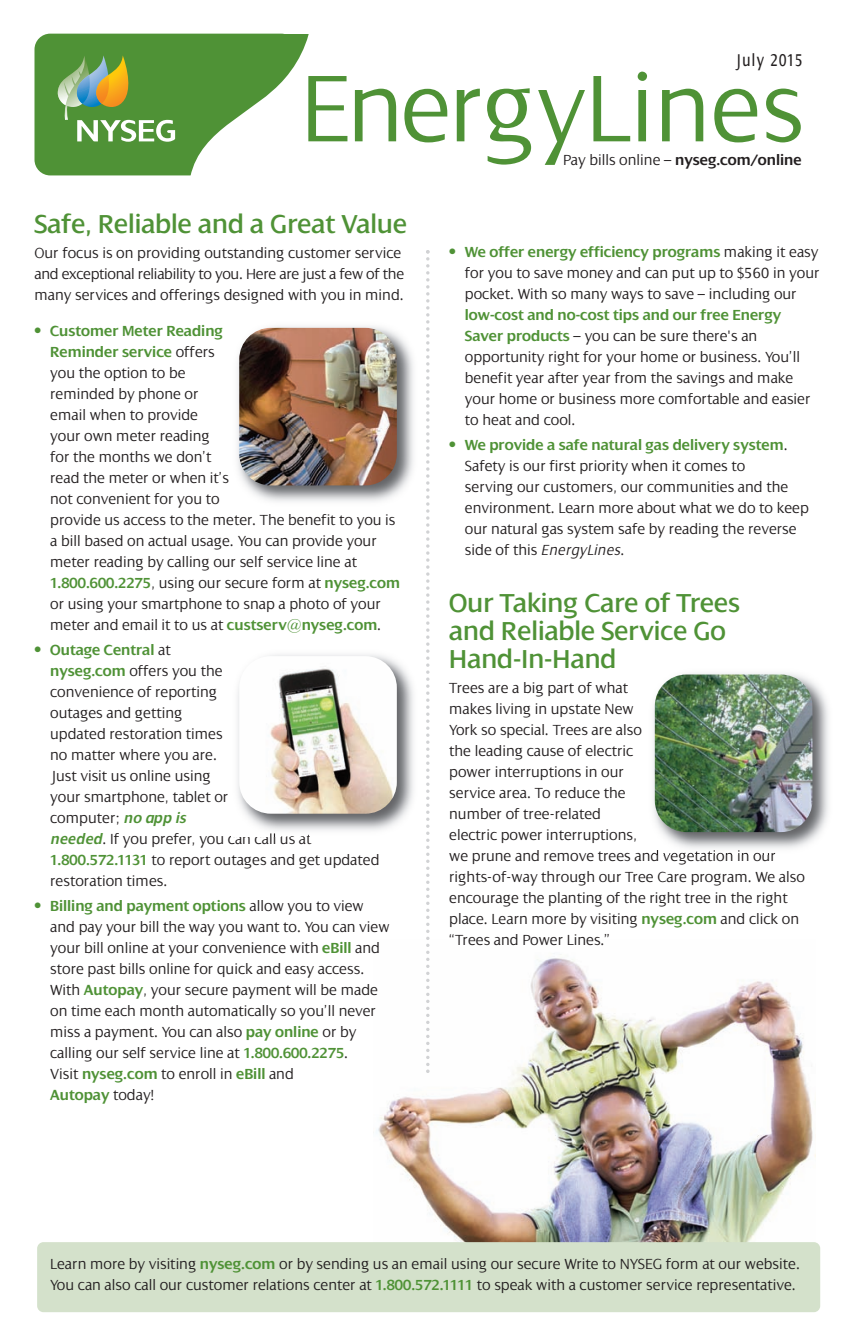
<style>
.page{position:relative;width:852px;height:1341px;background:#fff}
.page>*{position:absolute;margin:0;border:0;box-sizing:border-box;transform-origin:0 0}
.t1{font:300 102.02px "Dialog";color:#4f9236}
.t2{font:28px/28px "Dialog";color:#4f9236}
.t3{font:condensed 18.38px "Dialog";letter-spacing:.08em;color:#231f20}
.t4{font:300 15.75px/21px "Dialog";color:#231f20}
.t5{font:600 15.75px "Dialog";color:#231f20}
.s1{font-weight:300}
.s2{font-family:"Univers";font-weight:700;font-stretch:condensed;color:#4f9236}
.s3{font-weight:600;color:#4f9236}
.s4{font-weight:600;font-style:italic;color:#4f9236}
.s5{font-style:italic}
</style>
<div class="page">
<img style="left:376px;top:944px;width:437px;height:298px">
<div style="left:34px;top:34px;width:263px;height:141px;background:#4f9236;border-radius:16px"></div>
<svg style="left:58px;top:55px;width:117px;height:87px"></svg>
<svg style="left:190px;top:33px;width:119px;height:143px"></svg>
<div style="left:37px;top:1242px;width:783px;height:70px;background:#d4e1cb;border-radius:6px"></div>
<svg style="left:426px;top:250px;width:3px;height:823px"></svg>
<img style="left:237px;top:326px;width:176px;height:176px">
<img style="left:239px;top:328px;width:158px;height:157px;border-radius:32px">
<img style="left:237px;top:654px;width:176px;height:182px">
<img style="left:239px;top:656px;width:158px;height:157px;border-radius:32px">
<img style="left:647px;top:673px;width:182px;height:181px">
<img style="left:654px;top:674px;width:158px;height:158px;border-radius:32px">
<p class="t3" style="left:735px;top:49px;width:68px">July 2015</p>
<h1 class="t1" style="left:300px;top:46px;width:505px">EnergyLines</h1>
<p class="t5" style="left:563px;top:150px;width:240px"><span class="s1">Pay bills online –</span> nyseg.com/online</p>
<h2 class="t2" style="left:34px;top:210px;width:374px">Safe, Reliable and a Great Value</h2>
<p class="t4" style="left:34px;top:242px;width:371px">Our focus is on providing outstanding customer service and exceptional reliability to you. Here are just a few of the many services and offerings designed with you in mind.</p>
<p class="t4" style="left:50px;top:320px;width:351px;text-indent:-16px"><span class="s2">•</span> <span class="s3">Customer Meter Reading<br>Reminder service</span> offers<br>you the option to be<br>reminded by phone or<br>email when to provide<br>your own meter reading<br>for the months we don’t<br>read the meter or when it’s<br>not convenient for you to<br>provide us access to the meter. The benefit to you is a bill based on actual usage. You can provide your meter reading by calling our self service line at <span class="s3">1.800.600.2275</span>, using our secure form at <span class="s3">nyseg.com </span>or using your smartphone to snap a photo of your meter and email it to us at <span class="s3">custserv@nyseg.com</span>.</p>
<p class="t4" style="left:50px;top:639px;width:331px;text-indent:-16px"><span class="s2">•</span> <span class="s3">Outage Central</span> at<br><span class="s3">nyseg.com</span> offers you the<br>convenience of reporting<br>outages and getting<br>updated restoration times<br>no matter where you are.<br>Just visit us online using<br>your smartphone, tablet or<br>computer; <span class="s4">no app is<br>needed</span>. If you prefer, you can call us at<br><span class="s3">1.800.572.1131</span> to report outages and get updated restoration times.</p>
<p class="t4" style="left:50px;top:895px;width:341px;text-indent:-16px"><span class="s2">•</span> <span class="s3">Billing and payment options</span> allow you to view and pay your bill the way you want to. You can view your bill online at your convenience with <span class="s3">eBill</span> and store past bills online for quick and easy access.<br>With <span class="s3">Autopay</span>, your secure payment will be made on time each month automatically so you’ll never miss a payment. You can also <span class="s3">pay online</span> or by calling our self service line at <span class="s3">1.800.600.2275</span>.<br>Visit <span class="s3">nyseg.com</span> to enroll in <span class="s3">eBill</span> and<br><span class="s3">Autopay</span> today!</p>
<p class="t4" style="left:465px;top:241px;width:356px;text-align:justify;text-indent:-16px"><span class="s2">•</span> <span class="s3">We offer energy efficiency programs</span> making it easy for you to save money and can put up to $560 in your pocket. With so many ways to save – including our</p>
<p class="t4" style="left:465px;top:304px;width:347px"><span class="s3">low-cost and no-cost tips and our free Energy Saver products</span> – you can be sure there's an opportunity right for your home or business. You’ll benefit year after year from the savings and make your home or business more comfortable and easier to heat and cool.</p>
<p class="t4" style="left:465px;top:434px;width:345px;text-indent:-16px"><span class="s2">•</span> <span class="s3">We provide a safe natural gas delivery system</span>.<br>Safety is our first priority when it comes to<br>serving our customers, our communities and the environment. Learn more about what we do to keep our natural gas system safe by reading the reverse side of this <span class="s5">EnergyLines</span>.</p>
<h2 class="t2" style="left:449px;top:588px;width:292px">Our Taking Care of Trees and Reliable Service Go<br>Hand-In-Hand</h2>
<p class="t4" style="left:449px;top:677px;width:357px">Trees are a big part of what<br>makes living in upstate New<br>York so special. Trees are also<br>the leading cause of electric<br>power interruptions in our<br>service area. To reduce the<br>number of tree-related<br>electric power interruptions,<br>we prune and remove trees and vegetation in our rights-of-way through our Tree Care program. We also encourage the planting of the right tree in the right place. Learn more by visiting <span class="s3">nyseg.com</span> and click on “Trees and Power Lines.”</p>
<p class="t4" style="left:50px;top:1253px;width:751px">Learn more by visiting <span class="s3">nyseg.com</span> or by sending us an email using our secure Write to NYSEG form at our website.<br>You can also call our customer relations center at <span class="s3">1.800.572.1111</span> to speak with a customer service representative.</p>
</div>
